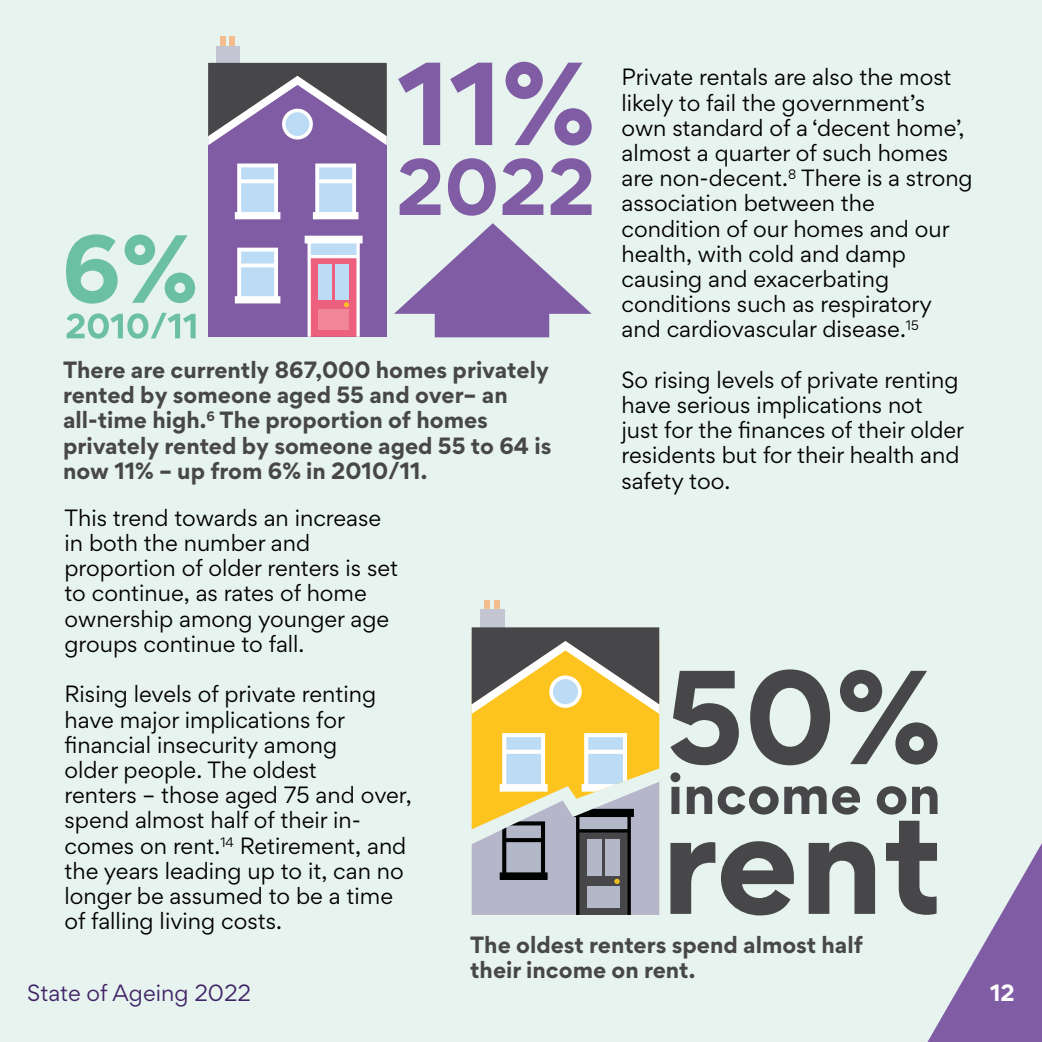
<style>
.page{position:relative;width:1042px;height:1042px;background:#e7f3ee}
.page>*{position:absolute;margin:0;border:0;box-sizing:border-box;transform-origin:0 0}
.t1{font:21px/25.2px "Gordita";color:#000}
.t2{font:700 21px/25.2px "Gordita";color:#47474a}
.t3{font:21px "Gordita";color:#412468}
.t4{font:700 21px "Gordita";color:#fff}
</style>
<div class="page">
<svg style="left:394px;top:223px;width:198px;height:114px"></svg>
<svg style="left:398px;top:63px;width:42px;height:82px"></svg>
<svg style="left:450px;top:63px;width:42px;height:82px"></svg>
<svg style="left:505px;top:62px;width:87px;height:83px"></svg>
<svg style="left:66px;top:234px;width:52px;height:70px"></svg>
<svg style="left:125px;top:234px;width:70px;height:69px"></svg>
<div style="left:208px;top:72px;width:179px;height:265px;background:#7f5ca3"></div>
<div style="left:220px;top:37px;width:5px;height:9px;background:#f5bd8e"></div>
<div style="left:230px;top:37px;width:5px;height:9px;background:#f5bd8e"></div>
<div style="left:216px;top:46px;width:23px;height:20px;background:#c3c5d3"></div>
<svg style="left:208px;top:63px;width:179px;height:82px"></svg>
<svg style="left:305px;top:236px;width:58px;height:101px"></svg>
<svg style="left:313px;top:163px;width:45px;height:56px"></svg>
<svg style="left:235px;top:163px;width:45px;height:56px"></svg>
<svg style="left:235px;top:248px;width:45px;height:55px"></svg>
<div style="left:282px;top:109px;width:31px;height:30px;background:#fff;border-radius:50%"></div>
<div style="left:285px;top:112px;width:24px;height:24px;background:#bcdbf4;border-radius:50%"></div>
<svg style="left:67px;top:313px;width:129px;height:26px"></svg>
<svg style="left:400px;top:158px;width:40px;height:57px"></svg>
<svg style="left:448px;top:158px;width:48px;height:58px"></svg>
<svg style="left:502px;top:158px;width:41px;height:57px"></svg>
<svg style="left:551px;top:158px;width:40px;height:57px"></svg>
<svg style="left:670px;top:842px;width:45px;height:72px"></svg>
<svg style="left:721px;top:841px;width:73px;height:74px"></svg>
<svg style="left:808px;top:841px;width:67px;height:73px"></svg>
<svg style="left:886px;top:821px;width:156px;height:221px"></svg>
<svg style="left:670px;top:772px;width:10px;height:42px"></svg>
<svg style="left:687px;top:786px;width:25px;height:28px"></svg>
<svg style="left:718px;top:786px;width:60px;height:28px"></svg>
<svg style="left:784px;top:786px;width:42px;height:28px"></svg>
<svg style="left:832px;top:786px;width:28px;height:28px"></svg>
<svg style="left:877px;top:786px;width:29px;height:28px"></svg>
<svg style="left:912px;top:786px;width:25px;height:28px"></svg>
<svg style="left:670px;top:671px;width:69px;height:94px"></svg>
<svg style="left:750px;top:669px;width:80px;height:96px"></svg>
<svg style="left:840px;top:670px;width:97px;height:94px"></svg>
<div style="left:484px;top:600px;width:5px;height:9px;background:#f5bd8e"></div>
<div style="left:494px;top:600px;width:6px;height:9px;background:#f5bd8e"></div>
<div style="left:480px;top:609px;width:24px;height:22px;background:#c3c5d3"></div>
<svg style="left:472px;top:627px;width:187px;height:288px"></svg>
<p class="t2" style="left:63px;top:357px;width:490px">There are currently 867,000 homes privately rented by someone aged 55 and over– an all-time high.<sup>6</sup> The proportion of homes privately rented by someone aged 55 to 64 is now 11% – up from 6% in 2010/11.</p>
<p class="t1" style="left:621px;top:64px;width:353px">Private rentals are also the most likely to fail the government’s own standard of a ‘decent home’, almost a quarter of such homes are non-decent.<sup>8</sup> There is a strong association between the condition of our homes and our health, with cold and damp causing and exacerbating conditions such as respiratory and cardiovascular disease.<sup>15</sup></p>
<p class="t1" style="left:621px;top:367px;width:344px">So rising levels of private renting have serious implications not just for the finances of their older residents but for their health and safety too.</p>
<p class="t1" style="left:64px;top:505px;width:335px">This trend towards an increase in both the number and proportion of older renters is set to continue, as rates of home ownership among younger age groups continue to fall.</p>
<p class="t1" style="left:64px;top:681px;width:349px">Rising levels of private renting have major implications for financial insecurity among<br>older people. The oldest<br>renters – those aged 75 and over, spend almost half of their in&shy;comes on rent.<sup>14</sup> Retirement, and the years leading up to it, can no longer be assumed to be a time of falling living costs.</p>
<p class="t3" style="left:27px;top:978px;width:225px">State of Ageing 2022</p>
<p class="t2" style="left:470px;top:931px;width:394px">The oldest renters spend almost half their income on rent.</p>
<p class="t4" style="left:990px;top:976px;width:26px">12</p>
</div>
